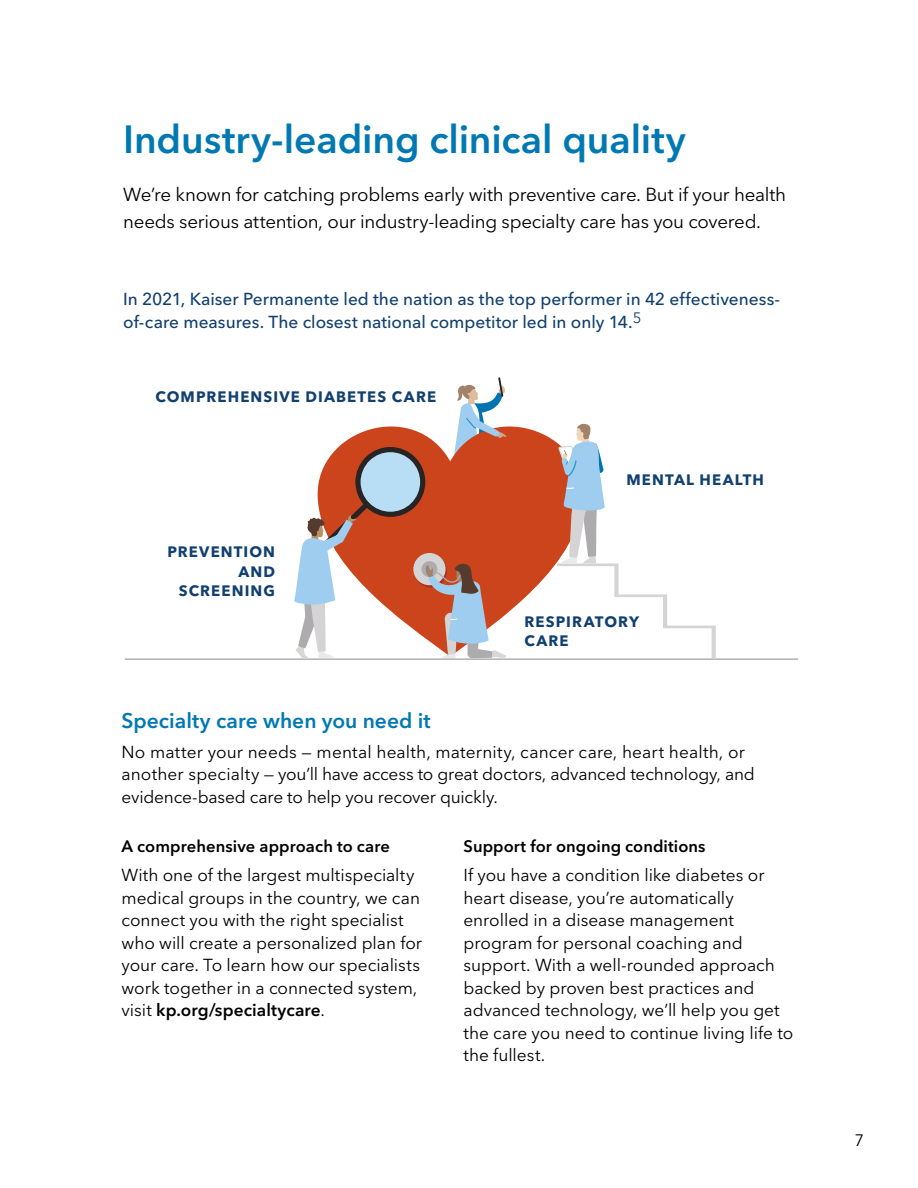
<style>
.page{position:relative;width:918px;height:1188px;background:#fff}
.page>*{position:absolute;margin:0;border:0;box-sizing:border-box;transform-origin:0 0}
.Page_Header_28_30{font:600 39px "Avenir Next LT Pro";letter-spacing:-.005em;color:#0079b3}
.Body_11_5_16{font:600 21px "Avenir Next LT Pro";color:#0079b3}
.Intro_copy{font:18.75px/27px "Avenir Next LT Pro";letter-spacing:-.015em;color:#000}
.Body_11_5_16-2{font:17.25px/22.5px "Avenir Next LT Pro";color:#000}
.Body_11_5_16-3{font:500 17.25px/22.5px "Avenir Next LT Pro";color:#12406f}
.Paragraph_Header_1{font:600 16.5px "Avenir Next LT Pro";letter-spacing:.005em;color:#000}
.t1{font:16.5px "Avenir Next LT Pro";color:#000}
.Body_11_15{font:700 15px/19.5px "Avenir Next LT Pro";letter-spacing:.07em;color:#12406f}
.s1{font-weight:600}
</style>
<div class="page">
<svg style="left:507px;top:426px;width:50px;height:188px;fill:#cb441b"></svg>
<svg style="left:557px;top:423px;width:159px;height:235px"></svg>
<svg style="left:294px;top:377px;width:213px;height:281px"></svg>
<hr style="left:125px;top:659px;width:673px;height:1px;background:#969798">
<p class="Page_Header_28_30" style="left:123px;top:116px;width:564px">Industry-leading clinical quality</p>
<p class="Intro_copy" style="left:123px;top:180px;width:664px">We’re known for catching problems early with preventive care. But if your health needs serious attention, our industry-leading specialty care has you covered.</p>
<p class="Body_11_5_16-3" style="left:123px;top:288px;width:658px">In 2021, Kaiser Permanente led the nation as the top performer in 42 effectiveness&shy;of-care measures. The closest national competitor led in only 14.<sup>5</sup></p>
<p class="Body_11_15" style="left:156px;top:387px;width:282px">COMPREHENSIVE DIABETES CARE</p>
<p class="Body_11_15" style="left:167px;top:542px;width:109px;text-align:right">PREVENTION<br>AND<br>SCREENING</p>
<p class="Body_11_15" style="left:627px;top:470px;width:139px">MENTAL HEALTH</p>
<p class="Body_11_15" style="left:525px;top:612px;width:116px">RESPIRATORY<br>CARE</p>
<p class="Body_11_5_16" style="left:122px;top:708px;width:311px">Specialty care when you need it</p>
<p class="Body_11_5_16-2" style="left:122px;top:740px;width:635px">No matter your needs — mental health, maternity, cancer care, heart health, or another specialty — you’ll have access to great doctors, advanced technology, and evidence-based care to help you recover quickly.</p>
<p class="Paragraph_Header_1" style="left:122px;top:836px;width:270px">A comprehensive approach to care</p>
<p class="Body_11_5_16-2" style="left:122px;top:864px;width:302px">With one of the largest multispecialty medical groups in the country, we can connect you with the right specialist who will create a personalized plan for your care. To learn how our specialists work together in a connected system, visit <span class="s1">kp.org/specialtycare</span>.</p>
<p class="Paragraph_Header_1" style="left:464px;top:836px;width:244px">Support for ongoing conditions</p>
<p class="Body_11_5_16-2" style="left:464px;top:864px;width:331px">If you have a condition like diabetes or heart disease, you’re automatically enrolled in a disease management program for personal coaching and support. With a well-rounded approach backed by proven best practices and advanced technology, we’ll help you get the care you need to continue living life to the fullest.</p>
<p class="t1" style="left:854px;top:1131px;width:11px">7</p>
</div>
